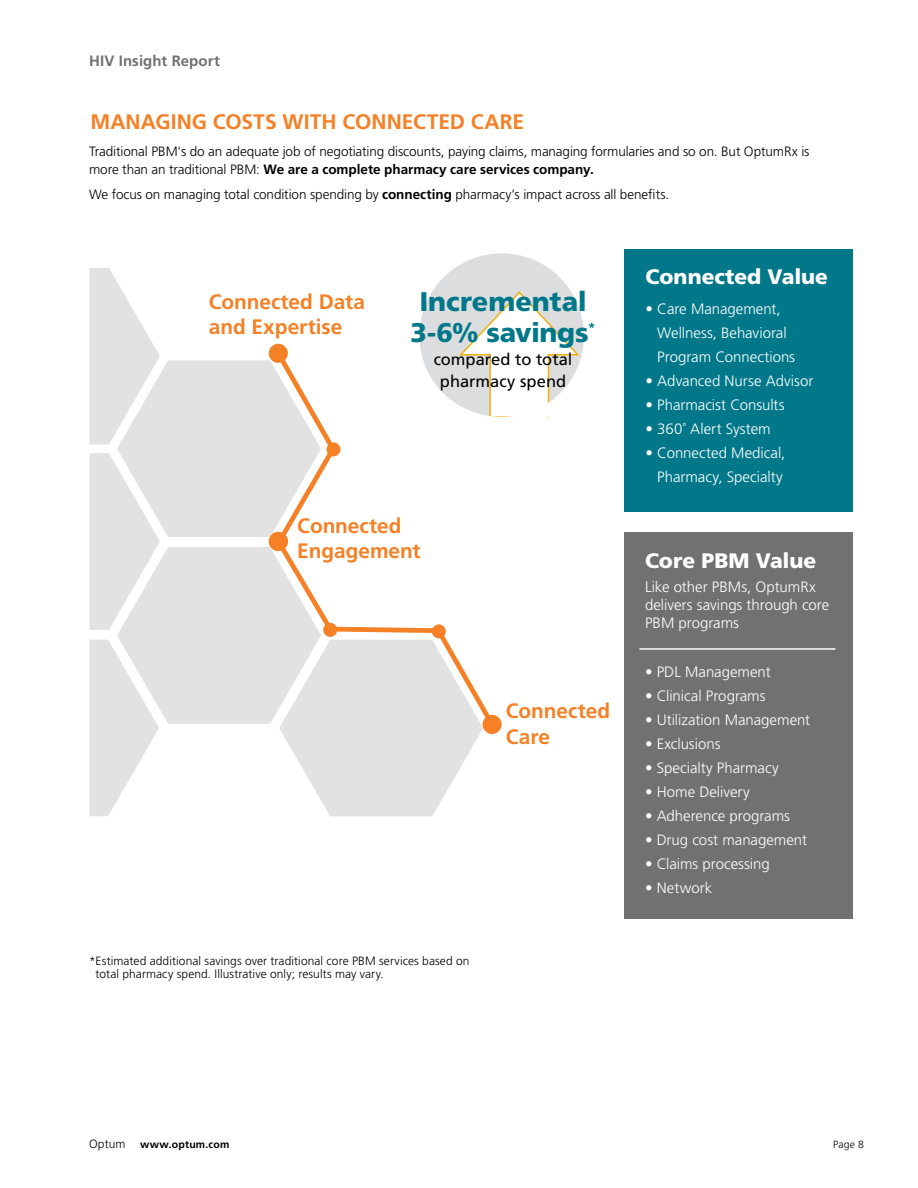
<style>
.page{position:relative;width:918px;height:1188px;background:#fff}
.page>*{position:absolute;margin:0;border:0;box-sizing:border-box;transform-origin:0 0}
.t1{font:900 27px/31.5px "Frutiger";letter-spacing:-.005em;color:#00788a;text-align:center}
.t2{font:700 21px "Frutiger";color:#f58025}
.t3{font:900 21px "Frutiger";color:#fff}
.t4{font:700 20.85px/25.5px "Frutiger LT Std";color:#f58025}
.t5{font:16.5px/22.5px "Frutiger LT Std";color:#000;text-align:center}
.t6{font:300 15px/24px "Frutiger LT Std";color:#fff}
.t7{font:700 15px "Frutiger";letter-spacing:.005em;color:#717073}
.t8{font:300 13.5px/18px "Frutiger";letter-spacing:-.01em;color:#000}
.t9{font:300 12px/13.5px "Frutiger LT Std";letter-spacing:.005em;color:#000}
.t10{font:300 12px "Frutiger";letter-spacing:.005em;color:#000}
.t11{font:700 10.5px "Frutiger";letter-spacing:.02em;color:#000}
.t12{font:300 10.5px "Frutiger";color:#000}
.s1{font-weight:700}
</style>
<div class="page">
<div style="left:625px;top:249px;width:228px;height:262px;background:#00788a"></div>
<div style="left:624px;top:532px;width:229px;height:386px;background:#717073"></div>
<hr style="left:640px;top:648px;width:195px;height:2px;background:#fff">
<div style="left:419px;top:253px;width:165px;height:165px;background:#dcddde;border-radius:50%"></div>
<svg style="left:89px;top:262px;width:492px;height:555px"></svg>
<div style="left:405px;top:236px;width:194px;height:194px;border:13px solid #fff;border-radius:50%"></div>
<p class="t7" style="left:89px;top:52px;width:132px">HIV Insight Report</p>
<h2 class="t2" style="left:90px;top:109px;width:435px">MANAGING COSTS WITH CONNECTED CARE</h2>
<p class="t8" style="left:89px;top:143px;width:722px">Traditional PBM's do an adequate job of negotiating discounts, paying claims, managing formularies and so on. But OptumRx is more than an traditional PBM: <span class="s1">We are a complete pharmacy care services company.</span></p>
<p class="t8" style="left:89px;top:185px;width:582px">We focus on managing total condition spending by <span class="s1">connecting</span> pharmacy’s impact across all benefits.</p>
<h3 class="t4" style="left:209px;top:289px;width:158px">Connected Data and Expertise</h3>
<h1 class="t1" style="left:410px;top:285px;width:187px">Incremental<br>3-6% savings<sup>*</sup></h1>
<p class="t5" style="left:434px;top:348px;width:140px">compared to total pharmacy spend</p>
<h3 class="t4" style="left:297px;top:513px;width:125px">Connected<br>Engagement</h3>
<h3 class="t4" style="left:506px;top:698px;width:106px">Connected<br>Care</h3>
<p class="t9" style="left:96px;top:954px;width:376px;text-indent:-7px">*Estimated additional savings over traditional core PBM services based on total pharmacy spend. Illustrative only; results may vary.</p>
<h2 class="t3" style="left:646px;top:264px;width:184px">Connected Value</h2>
<p class="t6" style="left:657px;top:297px;width:139px;text-indent:-12px">• Care Management,<br>Wellness, Behavioral<br>Program Connections</p>
<p class="t6" style="left:646px;top:369px;width:169px">• Advanced Nurse Advisor</p>
<p class="t6" style="left:646px;top:393px;width:141px">• Pharmacist Consults</p>
<p class="t6" style="left:646px;top:417px;width:127px">• 360˚ Alert System</p>
<p class="t6" style="left:646px;top:441px;width:141px;text-align:right">• Connected Medical,<br>Pharmacy, Specialty</p>
<h2 class="t3" style="left:645px;top:548px;width:173px">Core PBM Value</h2>
<p class="t6" style="left:645px;top:578px;width:186px;line-height:18px">Like other PBMs, OptumRx delivers savings through core<br>PBM programs</p>
<p class="t6" style="left:645px;top:660px;width:127px">• PDL Management</p>
<p class="t6" style="left:645px;top:684px;width:122px">• Clinical Programs</p>
<p class="t6" style="left:645px;top:708px;width:167px">• Utilization Management</p>
<p class="t6" style="left:645px;top:732px;width:77px">• Exclusions</p>
<p class="t6" style="left:645px;top:756px;width:135px">• Specialty Pharmacy</p>
<p class="t6" style="left:645px;top:780px;width:106px">• Home Delivery</p>
<p class="t6" style="left:645px;top:804px;width:147px">• Adherence programs</p>
<p class="t6" style="left:645px;top:828px;width:164px">• Drug cost management</p>
<p class="t6" style="left:645px;top:852px;width:126px">• Claims processing</p>
<p class="t6" style="left:645px;top:876px;width:69px">• Network</p>
<p class="t10" style="left:89px;top:1137px;width:38px">Optum</p>
<p class="t11" style="left:140px;top:1138px;width:91px">www.optum.com</p>
<p class="t12" style="left:833px;top:1138px;width:32px">Page 8</p>
</div>
